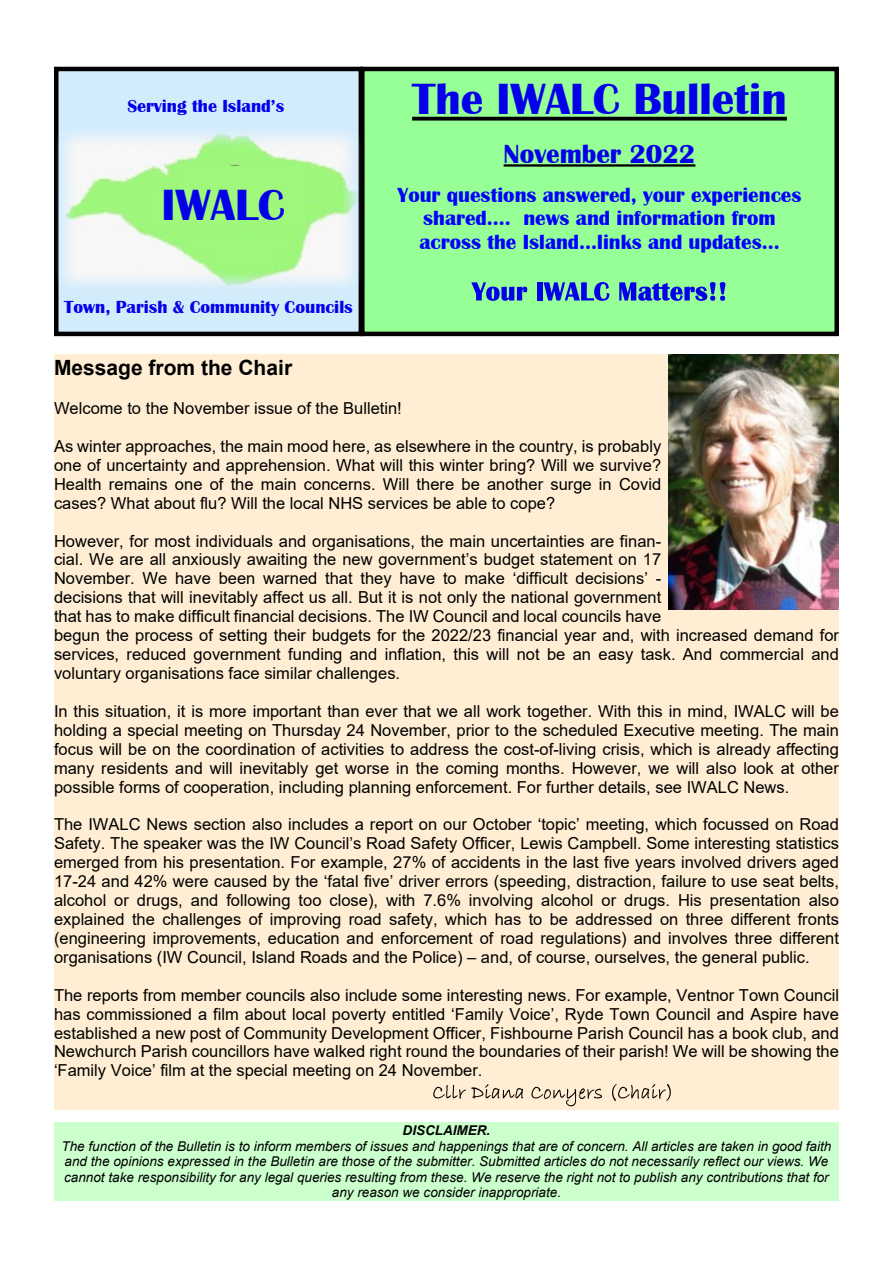
<style>
.page{position:relative;width:893px;height:1263px;background:#fff}
.page>*{position:absolute;margin:0;border:0;box-sizing:border-box;transform-origin:0 0}
.t1{font:700 45px "Britannic";color:#0400e9}
.t2{font:700 27px "Britannic";color:#0400e9}
.t3{font:700 21px/23.2px "Britannic";color:#00f;text-align:center}
.t4{font:700 21px "Arial";color:#000}
.t5{font:700 18px "Britannic";color:#0400e9}
.t6{font:16.5px/18.9px "Arial";color:#000;text-align:justify}
.t7{font:italic 13.5px/15.5px "Arial";color:#000;text-align:center}
.t8{font:italic 700 13.5px "Arial";color:#000}
</style>
<div class="page">
<div style="left:54px;top:67px;width:309px;height:269px;background:#d2ecfc;border:4px solid #000"></div>
<div style="left:362px;top:69px;width:475px;height:265px;background:#96ff96"></div>
<div style="left:360px;top:67px;width:479px;height:269px;border:4px solid #000"></div>
<svg style="left:412px;top:117px;width:375px;height:4px"></svg>
<hr style="left:504px;top:164px;width:191px;height:3px;background:#000">
<svg style="left:471px;top:282px;width:56px;height:19px"></svg>
<div style="left:537px;top:282px;width:5px;height:18px;background:#0400e9"></div>
<svg style="left:544px;top:282px;width:65px;height:19px"></svg>
<svg style="left:619px;top:282px;width:106px;height:19px"></svg>
<img style="left:56px;top:126px;width:305px;height:166px">
<div style="left:177px;top:166px;width:129px;height:64px;background:#9ff87c"></div>
<div style="left:147px;top:191px;width:30px;height:39px;background:#9ff87c"></div>
<div style="left:185px;top:238px;width:109px;height:15px;background:#9ff87c"></div>
<div style="left:209px;top:246px;width:64px;height:22px;background:#9ff87c"></div>
<div style="left:54px;top:1121px;width:785px;height:79px;background:#cbffcc"></div>
<div style="left:54px;top:354px;width:785px;height:755px;background:#ffeed3"></div>
<svg style="left:433px;top:1084px;width:90px;height:15px"></svg>
<svg style="left:531px;top:1087px;width:71px;height:19px"></svg>
<svg style="left:612px;top:1084px;width:59px;height:17px"></svg>
<img style="left:668px;top:354px;width:171px;height:256px">
<p class="t5" style="left:127px;top:100px;width:158px">Serving the Island’s</p>
<h1 class="t1" style="left:162px;top:190px;width:125px">IWALC</h1>
<p class="t5" style="left:64px;top:301px;width:290px">Town, Parish &amp; Community Councils</p>
<h1 class="t1" style="left:412px;top:83px;width:376px">The IWALC Bulletin</h1>
<h2 class="t2" style="left:504px;top:144px;width:193px">November 2022</h2>
<p class="t3" style="left:398px;top:185px;width:405px">Your questions answered, your experiences shared…. news and information from across the Island…links and updates…</p>
<p class="t4" style="left:54px;top:360px;width:240px">Message from the Chair</p>
<p class="t6" style="left:54px;top:400px;width:349px">Welcome to the November issue of the Bulletin!</p>
<p class="t6" style="left:54px;top:438px;width:609px">As winter approaches, the main mood here, as elsewhere in the country, is probably one of uncertainty and apprehension. What will this winter bring? Will we survive?<br>Health remains one of the main concerns. Will there be another surge in Covid cases? What about flu? Will the local NHS services be able to cope?</p>
<p class="t6" style="left:54px;top:533px;width:786px;text-align:left">However, for most individuals and organisations, the main uncertainties are finan-<br>cial. We are all anxiously awaiting the new government’s budget statement on 17<br>November. We have been warned that they have to make ‘difficult decisions’ -<br>decisions that will inevitably affect us all. But it is not only the national government<br>that has to make difficult financial decisions. The IW Council and local councils have<br>begun the process of setting their budgets for the 2022/23 financial year and, with increased demand for services, reduced government funding and inflation, this will not be an easy task. And commercial and voluntary organisations face similar challenges.</p>
<p class="t6" style="left:54px;top:703px;width:786px">In this situation, it is more important than ever that we all work together. With this in mind, IWALC will be holding a special meeting on Thursday 24 November, prior to the scheduled Executive meeting. The main focus will be on the coordination of activities to address the cost-of-living crisis, which is already affecting many residents and will inevitably get worse in the coming months. However, we will also look at other possible forms of cooperation, including planning enforcement. For further details, see IWALC News.</p>
<p class="t6" style="left:54px;top:817px;width:786px">The IWALC News section also includes a report on our October ‘topic’ meeting, which focussed on Road Safety. The speaker was the IW Council’s Road Safety Officer, Lewis Campbell. Some interesting statistics emerged from his presentation. For example, 27% of accidents in the last five years involved drivers aged 17-24 and 42% were caused by the ‘fatal five’ driver errors (speeding, distraction, failure to use seat belts, alcohol or drugs, and following too close), with 7.6% involving alcohol or drugs. His presentation also explained the challenges of improving road safety, which has to be addressed on three different fronts (engineering improvements, education and enforcement of road regulations) and involves three different organisations (IW Council, Island Roads and the Police) – and, of course, ourselves, the general public.</p>
<p class="t6" style="left:54px;top:987px;width:786px">The reports from member councils also include some interesting news. For example, Ventnor Town Council has commissioned a film about local poverty entitled ‘Family Voice’, Ryde Town Council and Aspire have established a new post of Community Development Officer, Fishbourne Parish Council has a book club, and Newchurch Parish councillors have walked right round the boundaries of their parish! We will be showing the ‘Family Voice’ film at the special meeting on 24 November.</p>
<p class="t8" style="left:403px;top:1125px;width:89px">DISCLAIMER.</p>
<p class="t7" style="left:62px;top:1139px;width:771px">The function of the Bulletin is to inform members of issues and happenings that are of concern. All articles are taken in good faith and the opinions expressed in the Bulletin are those of the submitter. Submitted articles do not necessarily reflect our views. We cannot take responsibility for any legal queries resulting from these. We reserve the right not to publish any contributions that for any reason we consider inappropriate.</p>
</div>
